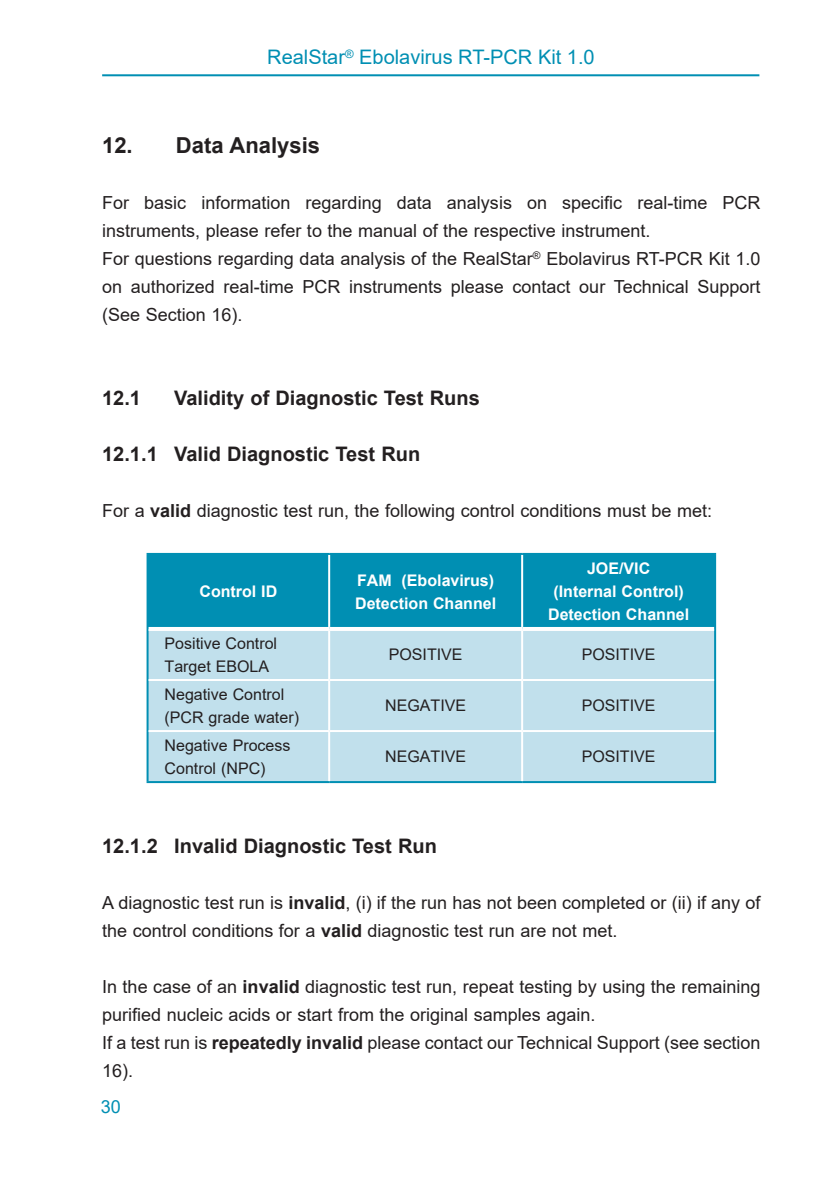
<style>
.page{position:relative;width:840px;height:1191px;background:#fff}
.page>*{position:absolute;margin:0;border:0;box-sizing:border-box;transform-origin:0 0}
.Hauptpunkte{font:700 22px "Arial";color:#231f20}
.U-Unterpunkte{font:700 20px "Arial";color:#231f20}
.Unterpunkte{font:700 20px "Arial";color:#231f20}
.t1{font:20px "Arial";color:#008fb3}
.Mengentext{font:18px/28px "Arial";color:#231f20}
.t2{font:18px "Arial";color:#008fb3}
.t3{font:16px/23px "Arial";color:#231f20}
.t4{font:700 16px "Arial";color:#fff}
.s1{font-weight:700}
</style>
<div class="page">
<hr style="left:102px;top:74px;width:657px;height:2px;background:#008fb3">
<div style="left:148px;top:555px;width:565px;height:72px;background:#008fb3"></div>
<div style="left:148px;top:631px;width:565px;height:150px;background:#c1e0ec"></div>
<hr style="left:146px;top:553px;width:183px;height:2px;background:#008fb3">
<hr style="left:146px;top:555px;width:2px;height:74px;background:#008fb3">
<hr style="left:329px;top:553px;width:193px;height:2px;background:#008fb3">
<hr style="left:522px;top:553px;width:193px;height:2px;background:#008fb3">
<hr style="left:713px;top:555px;width:2px;height:74px;background:#008fb3">
<hr style="left:146px;top:629px;width:2px;height:51px;background:#008fb3">
<hr style="left:713px;top:629px;width:2px;height:51px;background:#008fb3">
<hr style="left:146px;top:680px;width:2px;height:51px;background:#008fb3">
<hr style="left:713px;top:680px;width:2px;height:51px;background:#008fb3">
<hr style="left:146px;top:731px;width:2px;height:50px;background:#008fb3">
<hr style="left:713px;top:731px;width:2px;height:50px;background:#008fb3">
<hr style="left:146px;top:781px;width:183px;height:2px;background:#008fb3">
<hr style="left:329px;top:781px;width:193px;height:2px;background:#008fb3">
<hr style="left:522px;top:781px;width:193px;height:2px;background:#008fb3">
<hr style="left:328px;top:555px;width:2px;height:72px;background:#fff">
<hr style="left:521px;top:555px;width:2px;height:72px;background:#fff">
<hr style="left:328px;top:631px;width:2px;height:48px;background:#fff">
<hr style="left:521px;top:631px;width:2px;height:48px;background:#fff">
<hr style="left:148px;top:679px;width:181px;height:2px;background:#fff">
<hr style="left:329px;top:679px;width:193px;height:2px;background:#fff">
<hr style="left:328px;top:681px;width:2px;height:49px;background:#fff">
<hr style="left:522px;top:679px;width:191px;height:2px;background:#fff">
<hr style="left:521px;top:681px;width:2px;height:49px;background:#fff">
<hr style="left:328px;top:732px;width:2px;height:49px;background:#fff">
<hr style="left:521px;top:732px;width:2px;height:49px;background:#fff">
<hr style="left:148px;top:730px;width:181px;height:2px;background:#fff">
<hr style="left:329px;top:730px;width:193px;height:2px;background:#fff">
<hr style="left:522px;top:730px;width:191px;height:2px;background:#fff">
<p class="t1" style="left:267px;top:43px;width:329px">RealStar<sup>®</sup> Ebolavirus RT-PCR Kit 1.0</p>
<p class="Hauptpunkte" style="left:102px;top:129px;width:219px">12. Data Analysis</p>
<p class="Mengentext" style="left:102px;top:188px;width:659px">For basic information regarding data analysis on specific real-time PCR instruments, please refer to the manual of the respective instrument.</p>
<p class="Mengentext" style="left:102px;top:244px;width:659px;text-align:justify">For questions regarding data analysis of the RealStar<sup>®</sup> Ebolavirus RT-PCR Kit 1.0 on authorized real-time PCR instruments please contact our Technical Support (See Section 16).</p>
<p class="Unterpunkte" style="left:102px;top:384px;width:40px">12.1</p>
<p class="Unterpunkte" style="left:174px;top:384px;width:307px">Validity of Diagnostic Test Runs</p>
<p class="U-Unterpunkte" style="left:102px;top:440px;width:319px">12.1.1 Valid Diagnostic Test Run</p>
<p class="Mengentext" style="left:102px;top:496px;width:611px">For a <span class="s1">valid</span> diagnostic test run, the following control conditions must be met:</p>
<p class="t4" style="left:199px;top:580px;width:79px">Control ID</p>
<p class="t4" style="left:357px;top:569px;width:138px">FAM (Ebolavirus)</p>
<p class="t4" style="left:355px;top:592px;width:142px">Detection Channel</p>
<p class="t4" style="left:586px;top:557px;width:65px">JOE/VIC</p>
<p class="t4" style="left:553px;top:580px;width:132px">(Internal Control)</p>
<p class="t4" style="left:548px;top:603px;width:142px">Detection Channel</p>
<p class="t3" style="left:164px;top:631px;width:114px">Positive Control<br>Target EBOLA</p>
<p class="t3" style="left:388px;top:643px;width:75px">POSITIVE</p>
<p class="t3" style="left:581px;top:643px;width:75px">POSITIVE</p>
<p class="t3" style="left:164px;top:682px;width:121px">Negative Control</p>
<p class="t3" style="left:164px;top:705px;width:136px">(PCR grade water)</p>
<p class="t3" style="left:385px;top:694px;width:82px">NEGATIVE</p>
<p class="t3" style="left:581px;top:694px;width:75px">POSITIVE</p>
<p class="t3" style="left:164px;top:733px;width:127px">Negative Process<br>Control (NPC)</p>
<p class="t3" style="left:385px;top:745px;width:82px">NEGATIVE</p>
<p class="t3" style="left:581px;top:745px;width:75px">POSITIVE</p>
<p class="U-Unterpunkte" style="left:102px;top:832px;width:336px">12.1.2 Invalid Diagnostic Test Run</p>
<p class="Mengentext" style="left:102px;top:888px;width:659px">A diagnostic test run is <span class="s1">invalid</span>, (i) if the run has not been completed or (ii) if any of the control conditions for a <span class="s1">valid</span> diagnostic test run are not met.</p>
<p class="Mengentext" style="left:102px;top:972px;width:659px">In the case of an <span class="s1">invalid</span> diagnostic test run, repeat testing by using the remaining purified nucleic acids or start from the original samples again.</p>
<p class="Mengentext" style="left:102px;top:1028px;width:659px">If a test run is <span class="s1">repeatedly invalid</span> please contact our Technical Support (see section<br>16).</p>
<p class="t2" style="left:101px;top:1094px;width:22px">30</p>
</div>
